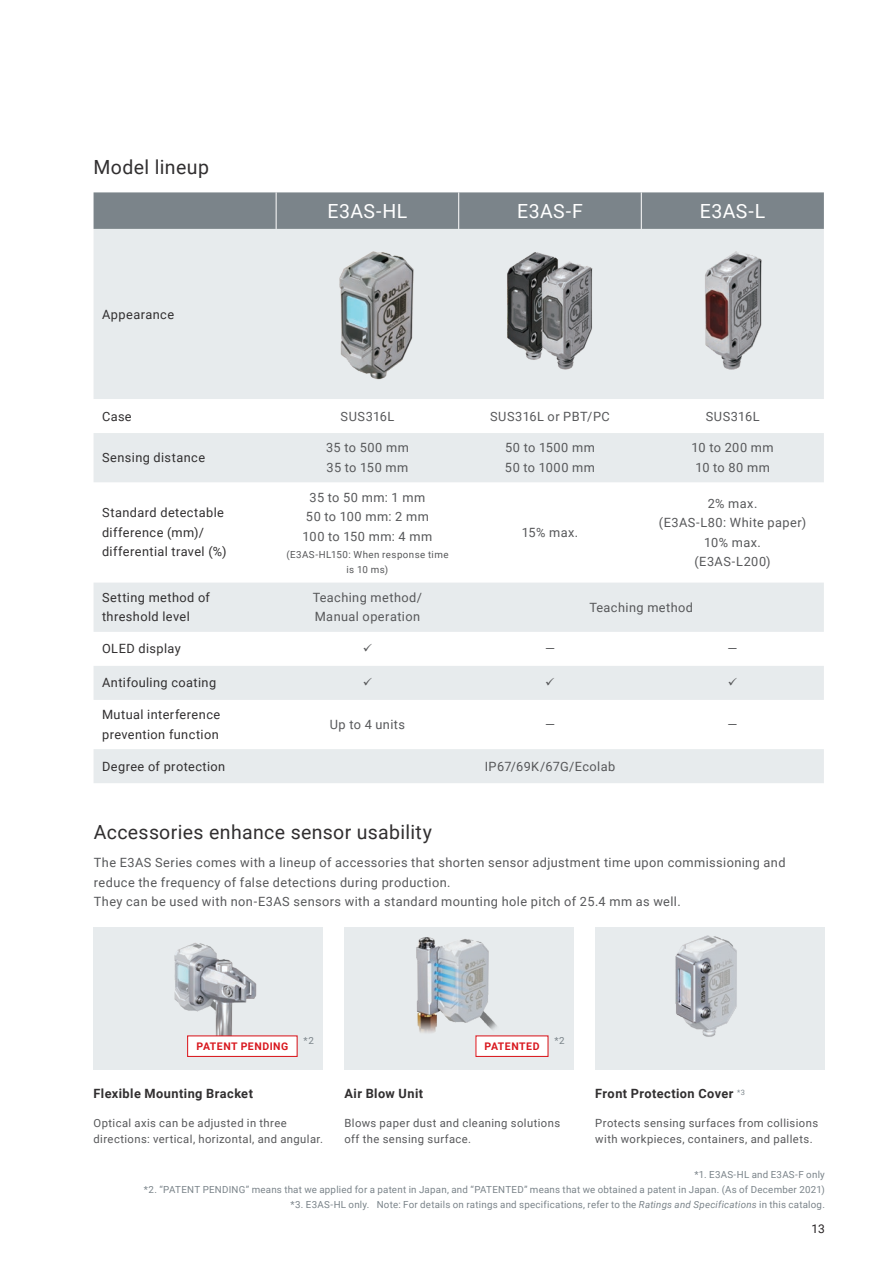
<style>
.page{position:relative;width:893px;height:1263px;background:#fff}
.page>*{position:absolute;margin:0;border:0;box-sizing:border-box;transform-origin:0 0}
.t1{font:19.5px "Roboto";letter-spacing:.02em;color:#312f30}
.t2{font:19.5px "Roboto";letter-spacing:.025em;color:#fff}
.t3{font:12.75px/19.5px "Roboto";letter-spacing:.035em;color:#57585a}
.t4{font:12.75px/19.5px "Roboto";letter-spacing:.035em;color:#312f30}
.t5{font:700 12.75px "Roboto";letter-spacing:.035em;color:#312f30}
.t6{font:12px "Roboto";color:#231f20}
.t7{font:11.25px/15.8px "Roboto";letter-spacing:.035em;color:#57585a}
.t8{font:700 10.5px "Roboto";letter-spacing:.04em;color:#d91920}
.t9{font:9.75px/15px "Roboto";letter-spacing:.025em;color:#7b848a;text-align:right}
.t10{font:9.75px/15px "Roboto";letter-spacing:.04em;color:#57585a;text-align:center}
.s1{font-style:italic}
</style>
<div class="page">
<div style="left:94px;top:192px;width:730px;height:37px;background:#7b848a"></div>
<svg style="left:94px;top:229px;width:730px;height:554px;fill:#e7ebed"></svg>
<hr style="left:276px;top:192px;width:1px;height:37px;background:#fff">
<hr style="left:458px;top:192px;width:1px;height:37px;background:#fff">
<hr style="left:641px;top:192px;width:1px;height:37px;background:#fff">
<img style="left:335px;top:251px;width:83px;height:141px">
<img style="left:686px;top:252px;width:87px;height:141px">
<img style="left:492px;top:251px;width:132px;height:138px">
<div style="left:94px;top:927px;width:229px;height:143px;background:#e7ebed"></div>
<img style="left:174px;top:943px;width:83px;height:92px">
<div style="left:344px;top:927px;width:230px;height:143px;background:#e7ebed"></div>
<div style="left:595px;top:927px;width:230px;height:143px;background:#e7ebed"></div>
<img style="left:675px;top:935px;width:62px;height:102px">
<div style="left:188px;top:1036px;width:109px;height:20px;background:#fff"></div>
<div style="left:187px;top:1035px;width:111px;height:22px;border:1px solid #d91920"></div>
<div style="left:476px;top:1036px;width:72px;height:20px;background:#fff"></div>
<div style="left:475px;top:1035px;width:74px;height:22px;border:1px solid #d91920"></div>
<img style="left:416px;top:937px;width:87px;height:105px">
<svg style="left:364px;top:644px;width:8px;height:8px"></svg>
<svg style="left:364px;top:678px;width:8px;height:8px"></svg>
<svg style="left:546px;top:678px;width:8px;height:8px"></svg>
<svg style="left:729px;top:678px;width:8px;height:8px"></svg>
<h1 class="t1" style="left:94px;top:153px;width:117px">Model lineup</h1>
<p class="t4" style="left:102px;top:304px;width:74px">Appearance</p>
<h1 class="t2" style="left:328px;top:197px;width:81px">E3AS-HL</h1>
<h1 class="t2" style="left:517px;top:197px;width:67px">E3AS-F</h1>
<h1 class="t2" style="left:700px;top:197px;width:67px">E3AS-L</h1>
<p class="t4" style="left:102px;top:406px;width:31px">Case</p>
<p class="t3" style="left:340px;top:406px;width:55px">SUS316L</p>
<p class="t3" style="left:490px;top:406px;width:121px">SUS316L or PBT/PC</p>
<p class="t3" style="left:706px;top:406px;width:55px">SUS316L</p>
<p class="t4" style="left:102px;top:447px;width:105px">Sensing distance</p>
<p class="t3" style="left:326px;top:438px;width:84px">35 to 500 mm<br>35 to 150 mm</p>
<p class="t3" style="left:505px;top:438px;width:92px">50 to 1500 mm<br>50 to 1000 mm</p>
<p class="t3" style="left:691px;top:438px;width:84px">10 to 200 mm<br>10 to 80 mm</p>
<p class="t4" style="left:102px;top:503px;width:126px">Standard detectable difference (mm)/ differential travel (%)</p>
<p class="t3" style="left:303px;top:487px;width:131px;text-align:center">35 to 50 mm: 1 mm<br>50 to 100 mm: 2 mm<br>100 to 150 mm: 4 mm</p>
<p class="t10" style="left:286px;top:546px;width:164px">(E3AS-HL150: When response time is 10 ms)</p>
<p class="t3" style="left:659px;top:493px;width:149px;text-align:center">2% max.<br>(E3AS-L80: White paper)<br>10% max.<br>(E3AS-L200)</p>
<p class="t3" style="left:522px;top:522px;width:58px">15% max.</p>
<p class="t4" style="left:102px;top:587px;width:110px">Setting method of threshold level</p>
<p class="t3" style="left:313px;top:587px;width:111px">Teaching method/<br>Manual operation</p>
<p class="t3" style="left:589px;top:597px;width:105px">Teaching method</p>
<p class="t4" style="left:102px;top:639px;width:80px">OLED display</p>
<p class="t3" style="left:545px;top:639px;width:11px">—</p>
<p class="t3" style="left:728px;top:639px;width:11px">—</p>
<p class="t4" style="left:102px;top:673px;width:116px">Antifouling coating</p>
<p class="t4" style="left:102px;top:704px;width:120px">Mutual interference prevention function</p>
<p class="t3" style="left:330px;top:714px;width:77px">Up to 4 units</p>
<p class="t3" style="left:545px;top:714px;width:11px">—</p>
<p class="t3" style="left:728px;top:714px;width:11px">—</p>
<p class="t4" style="left:102px;top:756px;width:125px">Degree of protection</p>
<p class="t3" style="left:485px;top:756px;width:132px">IP67/69K/67G/Ecolab</p>
<h1 class="t1" style="left:94px;top:818px;width:340px">Accessories enhance sensor usability</h1>
<p class="t3" style="left:94px;top:852px;width:693px">The E3AS Series comes with a lineup of accessories that shorten sensor adjustment time upon commissioning and reduce the frequency of false detections during production.<br>They can be used with non-E3AS sensors with a standard mounting hole pitch of 25.4 mm as well.</p>
<p class="t9" style="left:303px;top:1032px;width:12px">*2</p>
<p class="t9" style="left:554px;top:1032px;width:12px">*2</p>
<p class="t8" style="left:196px;top:1039px;width:93px">PATENT PENDING</p>
<p class="t8" style="left:484px;top:1039px;width:57px">PATENTED</p>
<p class="t5" style="left:94px;top:1085px;width:161px">Flexible Mounting Bracket</p>
<p class="t5" style="left:344px;top:1085px;width:80px">Air Blow Unit</p>
<p class="t7" style="left:94px;top:1115px;width:231px">Optical axis can be adjusted in three directions: vertical, horizontal, and angular.</p>
<p class="t7" style="left:344px;top:1115px;width:217px">Blows paper dust and cleaning solutions off the sensing surface.</p>
<p class="t5" style="left:595px;top:1085px;width:151px">Front Protection Cover <sup>*3</sup></p>
<p class="t7" style="left:595px;top:1115px;width:224px">Protects sensing surfaces from collisions with workpieces, containers, and pallets.</p>
<p class="t9" style="left:144px;top:1166px;width:682px">*1. E3AS-HL and E3AS-F only<br>*2. “PATENT PENDING” means that we applied for a patent in Japan, and “PATENTED” means that we obtained a patent in Japan. (As of December 2021) *3. E3AS-HL only. Note: For details on ratings and specifications, refer to the <span class="s1">Ratings and Specifications</span> in this catalog.</p>
<p class="t6" style="left:811px;top:1220px;width:15px">13</p>
</div>
